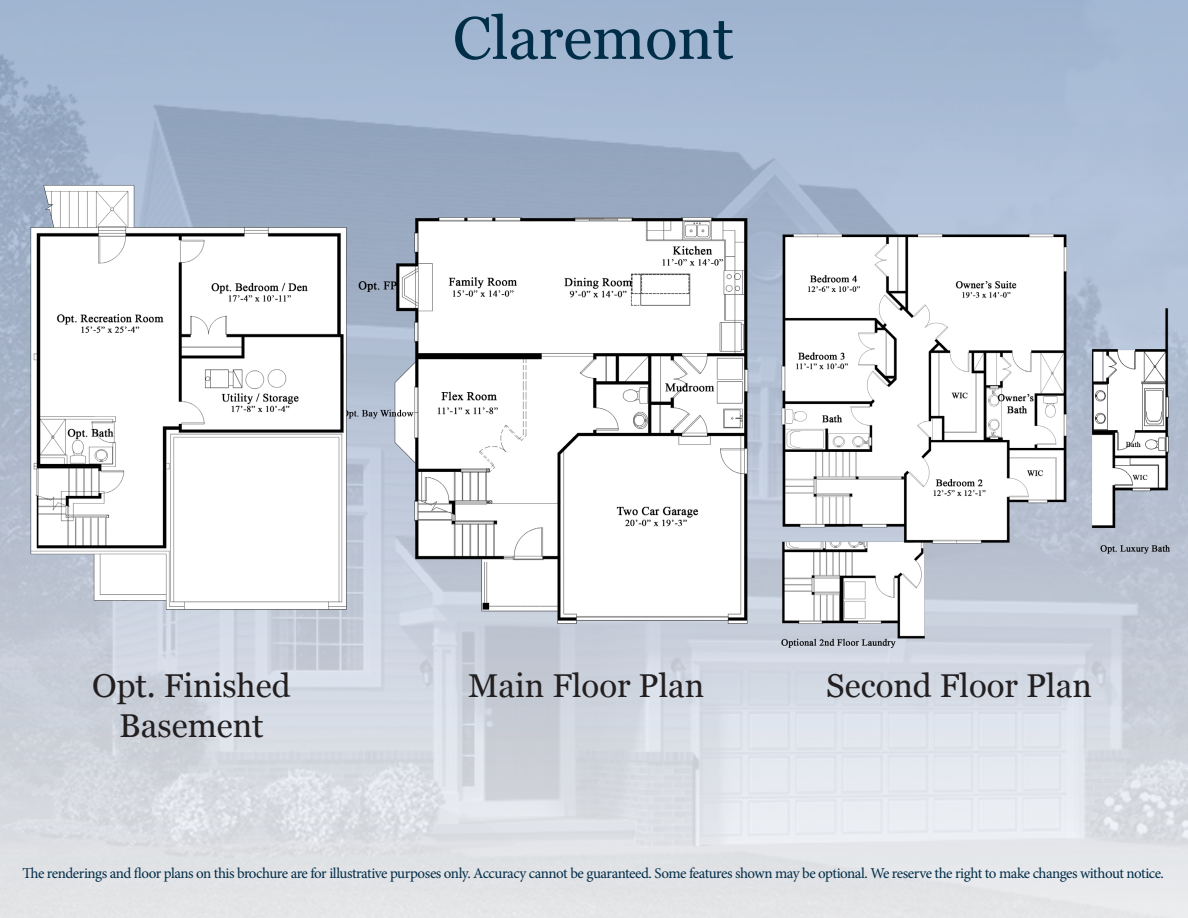
<style>
.page{position:relative;width:1188px;height:918px;background:#fff}
.page>*{position:absolute;margin:0;border:0;box-sizing:border-box;transform-origin:0 0}
.t1{font:60px "Georgia";color:#002d48}
.t2{font:33px "Georgia";color:#231f20}
.t3{font:15px "Minion Pro";letter-spacing:-.035em;color:#002d48}
</style>
<div class="page">
<img style="left:387px;top:208px;width:363px;height:422px">
<img style="left:1080px;top:298px;width:106px;height:263px">
<img style="left:7px;top:164px;width:380px;height:492px">
<img style="left:772px;top:547px;width:154px;height:108px">
<img style="left:760px;top:212px;width:328px;height:335px">
<p class="t1" style="left:453px;top:-6px;width:282px">Claremont</p>
<p class="t2" style="left:92px;top:662px;width:200px">Opt. Finished</p>
<p class="t2" style="left:119px;top:702px;width:146px">Basement</p>
<p class="t2" style="left:468px;top:662px;width:238px">Main Floor Plan</p>
<p class="t2" style="left:826px;top:662px;width:267px">Second Floor Plan</p>
<p class="t3" style="left:22px;top:864px;width:1143px">The renderings and floor plans on this brochure are for illustrative purposes only. Accuracy cannot be guaranteed. Some features shown may be optional. We reserve the right to make changes without notice.</p>
</div>
